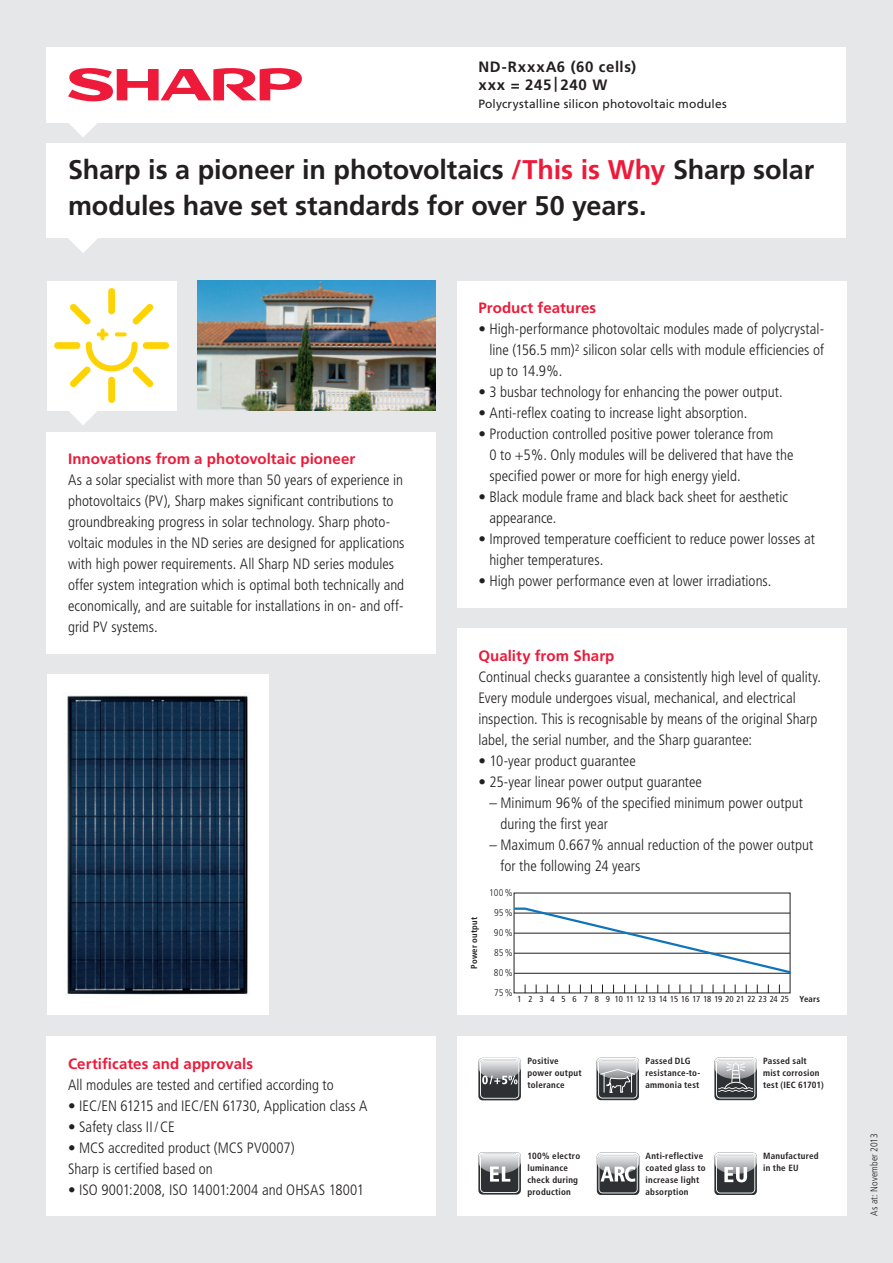
<style>
.page{position:relative;width:893px;height:1263px;background:#e6e7e9}
.page>*{position:absolute;margin:0;border:0;box-sizing:border-box;transform-origin:0 0}
.t1{font:700 27px/36px "Frutiger LT Std";letter-spacing:-.005em;color:#231f20}
.t2{font:300 condensed 15px/21px "Frutiger LT Std";color:#231f20}
.t3{font:700 15px "Frutiger LT Std";letter-spacing:.005em;color:#ed1a3a}
.t4{font:700 15px/18px "Frutiger LT Std";letter-spacing:.04em;color:#231f20}
.t5{font:12px "Frutiger LT Std";letter-spacing:.01em;color:#231f20}
.t6{font:300 condensed 9.75px/20px "Frutiger LT Std";letter-spacing:.015em;color:#231f20;text-align:center}
.t7{font:700 condensed 9px/12px "Frutiger LT Std";letter-spacing:.025em;color:#231f20}
.t8{font:condensed 8.7px "Frutiger LT Std";color:#231f20}
.t9{font:700 condensed 8.7px "Frutiger LT Std";letter-spacing:.03em;color:#231f20}
.s1{color:#ed1a3a}
</style>
<div class="page">
<svg style="left:68px;top:122px;width:30px;height:15px"></svg>
<div style="left:47px;top:47px;width:799px;height:75px;background:#fff"></div>
<div style="left:47px;top:675px;width:222px;height:340px;background:#fff"></div>
<svg style="left:68px;top:410px;width:30px;height:15px"></svg>
<svg style="left:68px;top:238px;width:30px;height:15px"></svg>
<div style="left:47px;top:144px;width:799px;height:94px;background:#fff"></div>
<div style="left:47px;top:281px;width:129px;height:129px;background:#fff"></div>
<div style="left:457px;top:1036px;width:389px;height:180px;background:#fff"></div>
<svg style="left:68px;top:68px;width:234px;height:33px"></svg>
<div style="left:108px;top:288px;width:7px;height:26px;background:#fed304;border-radius:3px"></div>
<div style="left:54px;top:342px;width:26px;height:7px;background:#fed304;border-radius:3px"></div>
<div style="left:108px;top:377px;width:7px;height:26px;background:#fed304;border-radius:3px"></div>
<div style="left:143px;top:342px;width:26px;height:7px;background:#fed304;border-radius:3px"></div>
<svg style="left:70px;top:304px;width:84px;height:83px"></svg>
<svg style="left:115px;top:332px;width:12px;height:4px"></svg>
<img style="left:198px;top:281px;width:238px;height:129px">
<img style="left:67px;top:695px;width:181px;height:300px">
<svg style="left:596px;top:1058px;width:43px;height:42px"></svg>
<svg style="left:598px;top:1058px;width:39px;height:40px;background:#8e9092"></svg>
<svg style="left:714px;top:1058px;width:43px;height:42px"></svg>
<svg style="left:714px;top:1058px;width:41px;height:40px;background:#8c8f90"></svg>
<div style="left:478px;top:1058px;width:43px;height:42px;background:#2d3133;border-radius:4px"></div>
<svg style="left:478px;top:1058px;width:43px;height:41px"></svg>
<svg style="left:597px;top:1152px;width:42px;height:43px"></svg>
<svg style="left:597px;top:1152px;width:42px;height:41px"></svg>
<svg style="left:714px;top:1152px;width:43px;height:43px"></svg>
<svg style="left:714px;top:1152px;width:43px;height:41px;background:#919395"></svg>
<div style="left:478px;top:1152px;width:43px;height:42px;background:#2d3133;border-radius:4px"></div>
<svg style="left:478px;top:1152px;width:43px;height:41px"></svg>
<div style="left:47px;top:1036px;width:389px;height:180px;background:#fff"></div>
<div style="left:47px;top:432px;width:389px;height:221px;background:#fff"></div>
<div style="left:457px;top:629px;width:389px;height:386px;background:#fff"></div>
<div style="left:457px;top:281px;width:389px;height:326px;background:#fff"></div>
<svg style="left:513px;top:906px;width:278px;height:69px"></svg>
<p class="t4" style="left:478px;top:58px;width:159px">ND-RxxxA6 (60 cells) xxx = 245 | 240 W</p>
<p class="t5" style="left:478px;top:97px;width:250px">Polycrystalline silicon photovoltaic modules</p>
<h1 class="t1" style="left:68px;top:152px;width:748px">Sharp is a pioneer in photovoltaics <span class="s1">/This is Why</span> Sharp solar modules have set standards for over 50 years.</h1>
<p class="t3" style="left:68px;top:450px;width:289px">Innovations from a photovoltaic pioneer</p>
<p class="t2" style="left:68px;top:470px;width:338px">As a solar specialist with more than 50 years of experience in photovoltaics (PV), Sharp makes significant contributions to groundbreaking progress in solar technology. Sharp photo&shy;voltaic modules in the ND series are designed for applications with high power requirements. All Sharp ND series modules offer system integration which is optimal both technically and economically, and are suitable for installations in on- and off&shy;grid PV systems.</p>
<p class="t3" style="left:68px;top:1055px;width:187px">Certificates and approvals</p>
<p class="t2" style="left:68px;top:1074px;width:267px">All modules are tested and certified according to</p>
<p class="t2" style="left:68px;top:1095px;width:301px">• IEC/EN 61215 and IEC/EN 61730, Application class A</p>
<p class="t2" style="left:68px;top:1116px;width:108px">• Safety class II / CE</p>
<p class="t2" style="left:68px;top:1137px;width:228px">• MCS accredited product (MCS PV0007)<br>Sharp is certified based on</p>
<p class="t2" style="left:68px;top:1179px;width:298px">• ISO 9001:2008, ISO 14001:2004 and OHSAS 18001</p>
<p class="t3" style="left:478px;top:299px;width:119px">Product features</p>
<p class="t2" style="left:489px;top:319px;width:336px;text-align:justify;text-indent:-11px">• High-performance photovoltaic modules made of polycrystal&shy;line (156.5 mm)² silicon solar cells with module efficiencies of up to 14.9 %.</p>
<p class="t2" style="left:478px;top:382px;width:306px">• 3 busbar technology for enhancing the power output.</p>
<p class="t2" style="left:478px;top:403px;width:271px">• Anti-reflex coating to increase light absorption.</p>
<p class="t2" style="left:489px;top:424px;width:305px;text-indent:-11px">• Production controlled positive power tolerance from<br>0 to +5 %. Only modules will be delivered that have the specified power or more for high energy yield.</p>
<p class="t2" style="left:489px;top:487px;width:300px;text-indent:-11px">• Black module frame and black back sheet for aesthetic appearance.</p>
<p class="t2" style="left:489px;top:529px;width:327px;text-indent:-11px">• Improved temperature coefficient to reduce power losses at higher temperatures.</p>
<p class="t2" style="left:478px;top:571px;width:295px">• High power performance even at lower irradiations.</p>
<p class="t3" style="left:478px;top:647px;width:137px">Quality from Sharp</p>
<p class="t2" style="left:478px;top:667px;width:344px">Con tinual checks guarantee a consistently high level of quality.<br>Every module undergoes visual, mechanical, and electrical inspection. This is recognisable by means of the original Sharp label, the serial number, and the Sharp guarantee:</p>
<p class="t2" style="left:478px;top:751px;width:159px">• 10-year product guarantee</p>
<p class="t2" style="left:478px;top:772px;width:225px">• 25-year linear power output guarantee</p>
<p class="t2" style="left:501px;top:793px;width:304px;text-indent:-11px">– Minimum 96 % of the specified minimum power output during the first year</p>
<p class="t2" style="left:501px;top:835px;width:314px;text-indent:-11px">– Maximum 0.667 % annual reduction of the power output for the following 24 years</p>
<p class="t9" style="left:469px;top:969px;width:53px;rotate:-90deg">Power output</p>
<p class="t6" style="left:489px;top:883px;width:25px">100 %<br>95 %<br>90 %<br>85 %<br>80 %<br>75 %</p>
<p class="t8" style="left:517px;top:994px;width:273px">1 2 3 4 5 6 7 8 9 10111213141516171819202122232425</p>
<p class="t9" style="left:799px;top:994px;width:22px">Years</p>
<p class="t7" style="left:527px;top:1055px;width:56px">Positive power output tolerance</p>
<p class="t7" style="left:645px;top:1055px;width:56px">Passed DLG resistance-to&shy;ammonia test</p>
<p class="t7" style="left:763px;top:1055px;width:62px">Passed salt mist corrosion test (IEC 61701)</p>
<p class="t7" style="left:527px;top:1150px;width:54px">100 % electro luminance check during production</p>
<p class="t7" style="left:645px;top:1150px;width:62px">Anti-reflective coated glass to increase light absorption</p>
<p class="t7" style="left:763px;top:1150px;width:57px">Manufactured in the EU</p>
<p class="t6" style="left:864px;top:1216px;width:84px;rotate:-90deg">As at: November 2013</p>
</div>
